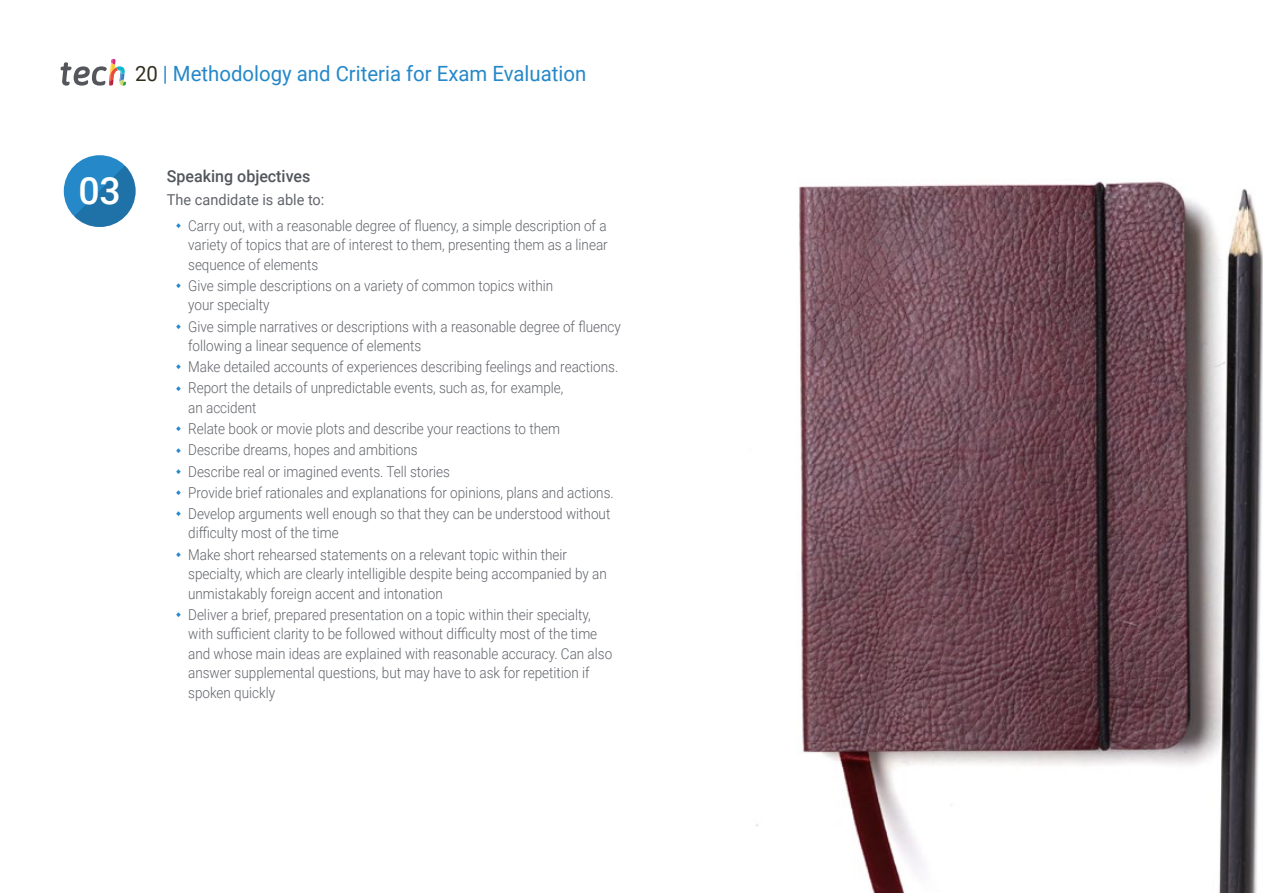
<style>
.page{position:relative;width:1263px;height:893px;background:#fff}
.page>*{position:absolute;margin:0;border:0;box-sizing:border-box;transform-origin:0 0}
.t1{font:500 37.5px "Roboto";color:#fff}
.t2{font:21px "Roboto";color:#2488c9}
.t3{font:500 16.5px "Roboto";color:#52555b}
.t4{font:300 15px/19.5px "Roboto";color:#61646a;scale:.9 1}
.t5{font:15px "Roboto";color:#61646a}
.s1{color:#312e20}
</style>
<div class="page">
<img style="left:756px;top:181px;width:507px;height:712px">
<div style="left:64px;top:155px;width:72px;height:72px;background:#2488c9;border-radius:50%"></div>
<svg style="left:74px;top:166px;width:62px;height:61px"></svg>
<svg style="left:61px;top:59px;width:65px;height:27px"></svg>
<h2 class="t2" style="left:135px;top:59px;width:453px"><span class="s1">20</span> | Methodology and Criteria for Exam Evaluation</h2>
<h1 class="t1" style="left:78px;top:164px;width:44px">03</h1>
<p class="t3" style="left:167px;top:165px;width:145px">Speaking objectives</p>
<p class="t5" style="left:167px;top:189px;width:159px">The candidate is able to:</p>
<p class="t4" style="left:188px;top:215px;width:468px;text-align:justify">Carry out, with a reasonable degree of fluency, a simple description of a variety of topics that are of interest to them, presenting them as a linear sequence of elements</p>
<p class="t4" style="left:188px;top:275px;width:407px">Give simple descriptions on a variety of common topics within your specialty</p>
<p class="t4" style="left:188px;top:316px;width:482px">Give simple narratives or descriptions with a reasonable degree of fluency following a linear sequence of elements</p>
<p class="t4" style="left:188px;top:356px;width:479px;line-height:21.1px">Make detailed accounts of experiences describing feelings and reactions.<br>Report the details of unpredictable events, such as, for example,</p>
<p class="t4" style="left:188px;top:396px;width:474px;line-height:21.1px">an accident<br>Relate book or movie plots and describe your reactions to them Describe dreams, hopes and ambitions<br>Describe real or imagined events. Tell stories<br>Provide brief rationales and explanations for opinions, plans and actions.<br>Develop arguments well enough so that they can be understood without</p>
<p class="t4" style="left:188px;top:522px;width:422px;line-height:21.1px">difficulty most of the time<br>Make short rehearsed statements on a relevant topic within their</p>
<p class="t4" style="left:188px;top:563px;width:467px">specialty, which are clearly intelligible despite being accompanied by an unmistakably foreign accent and intonation</p>
<p class="t4" style="left:188px;top:604px;width:473px">Deliver a brief, prepared presentation on a topic within their specialty, with sufficient clarity to be followed without difficulty most of the time and whose main ideas are explained with reasonable accuracy. Can also answer supplemental questions, but may have to ask for repetition if spoken quickly</p>
</div>
